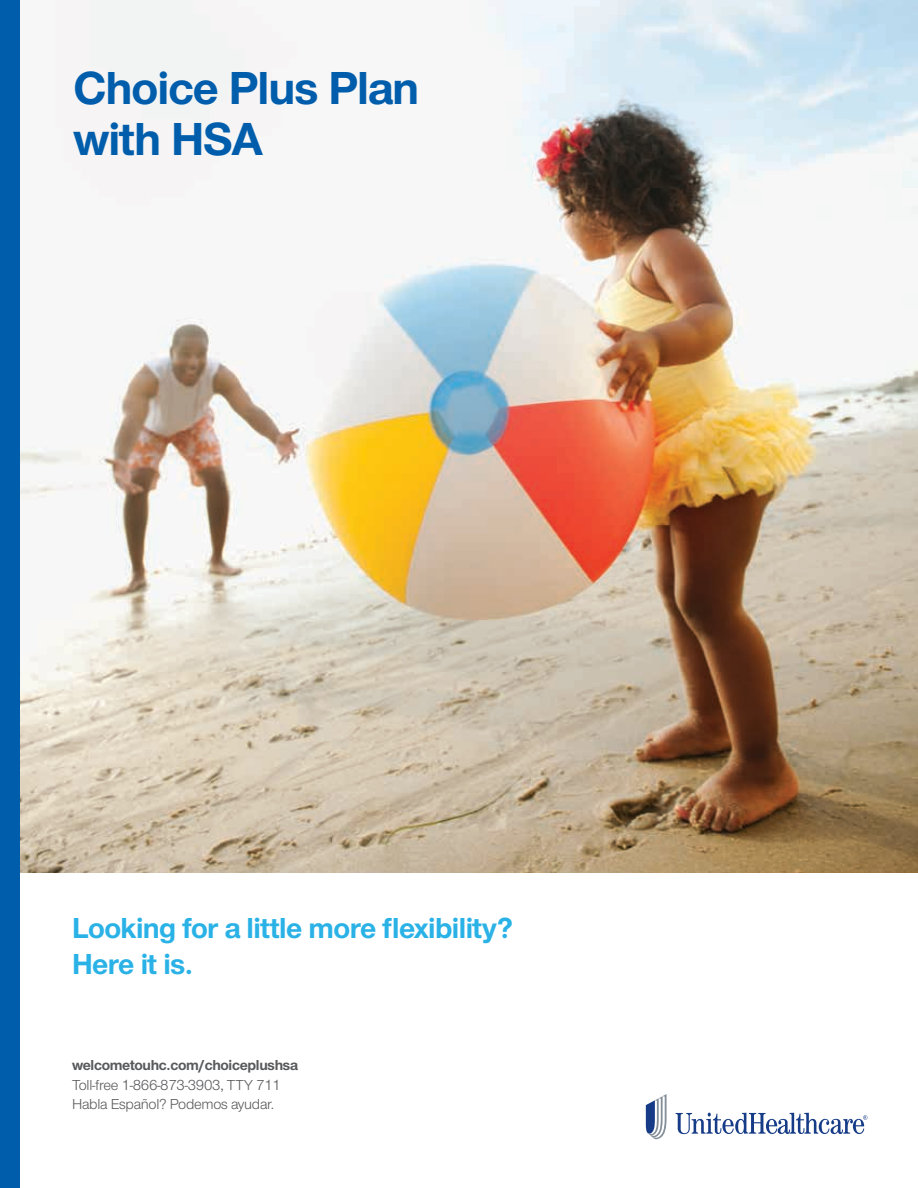
<style>
.page{position:relative;width:918px;height:1188px;background:#fff}
.page>*{position:absolute;margin:0;border:0;box-sizing:border-box;transform-origin:0 0}
.t1{font:700 48px/51px "UHC Sans";letter-spacing:-.02em;color:#005dac}
.t2{font:700 30px/36px "UHC Sans";letter-spacing:-.02em;color:#2ab2e7}
.t3{font:15px/19.5px "UHC Sans";letter-spacing:-.02em;color:#58595b}
.t4{font:700 15px "UHC Sans";letter-spacing:-.02em;color:#58595b}
</style>
<div class="page">
<img style="left:20px;top:0;width:898px;height:873px">
<svg style="left:676px;top:1113px;width:192px;height:21px"></svg>
<svg style="left:646px;top:1094px;width:21px;height:45px"></svg>
<div style="left:0;top:0;width:20px;height:1188px;background:#005dac"></div>
<h1 class="t1" style="left:74px;top:61px;width:347px">Choice Plus Plan with HSA</h1>
<h2 class="t2" style="left:72px;top:909px;width:442px">Looking for a little more flexibility?<br>Here it is.</h2>
<p class="t4" style="left:72px;top:1055px;width:227px">welcometouhc.com/choiceplushsa</p>
<p class="t3" style="left:72px;top:1075px;width:210px">Toll-free 1-866-873-3903, TTY 711<br>Habla Español? Podemos ayudar.</p>
</div>
